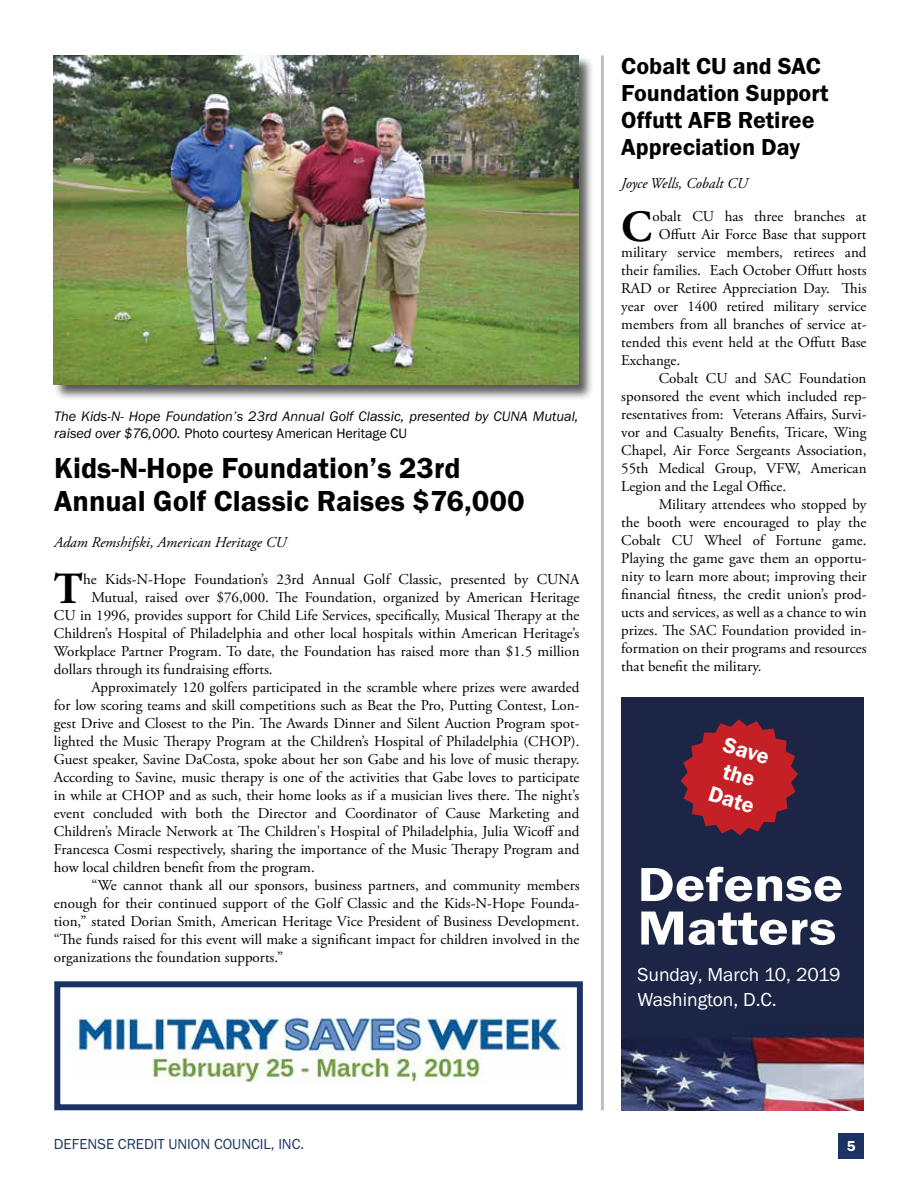
<style>
.page{position:relative;width:918px;height:1188px;background:#fff}
.page>*{position:absolute;margin:0;border:0;box-sizing:border-box;transform-origin:0 0}
.t1{font:600 49.5px/43.5px "Franklin Gothic FS";color:#fff;scale:1.16 1}
.t2{font:700 44.55px "Adobe Garamond Pro";color:#000}
.t3{font:600 30px/33px "Franklin Gothic FS";color:#000}
.t4{font:600 24px/27px "Franklin Gothic FS";color:#000}
.t5{font:600 22.5px/25.5px "Franklin Gothic FS";color:#fff;text-align:center}
.t6{font:19.5px/25.5px "Franklin Gothic FS";letter-spacing:-.005em;color:#fff}
.t7{font:15px "Adobe Garamond Pro";color:#000}
.t8{font:italic 15px "Adobe Garamond Pro";color:#000}
.t9{font:15px "Franklin Gothic FS";color:#1b3265}
.t10{font:600 15px "Franklin Gothic FS";color:#fff}
.t11{font:italic 14.25px/16.5px "Franklin Gothic FS";letter-spacing:-.005em;color:#000}
.s1{font-style:normal}
</style>
<div class="page">
<div style="left:54px;top:981px;width:529px;height:129px;border:6px solid #1b3265"></div>
<div style="left:838px;top:1133px;width:26px;height:26px;background:#1b3265"></div>
<div style="left:53px;top:55px;width:541px;height:345px;background:#000;opacity:.65"></div>
<img style="left:54px;top:56px;width:524px;height:329px">
<hr style="left:601px;top:55px;width:3px;height:1055px;background:#bcbec0">
<img style="left:621px;top:698px;width:243px;height:412px">
<svg style="left:681px;top:719px;width:117px;height:116px;background:#91212f"></svg>
<img style="left:71px;top:1017px;width:494px;height:65px">
<p class="t11" style="left:54px;top:408px;width:526px">The Kids-N- Hope Foundation’s 23rd Annual Golf Classic, presented by CUNA Mutual, raised over $76,000. <span class="s1">Photo courtesy American Heritage CU</span></p>
<h3 class="t3" style="left:54px;top:452px;width:472px">Kids-N-Hope Foundation’s 23rd<br>Annual Golf Classic Raises $76,000</h3>
<p class="t8" style="left:54px;top:533px;width:234px">Adam Remshifski, American Heritage CU</p>
<h2 class="t2" style="left:54px;top:563px;width:30px">T</h2>
<p class="t7" style="left:83px;top:570px;width:498px">he Kids-N-Hope Foundation’s 23rd Annual Golf Classic, presented by CUNA</p>
<p class="t7" style="left:91px;top:588px;width:490px">Mutual, raised over $76,000. The Foundation, organized by American Heritage</p>
<p class="t7" style="left:54px;top:606px;width:527px">CU in 1996, provides support for Child Life Services, specifically, Musical Therapy at the</p>
<p class="t7" style="left:54px;top:624px;width:527px">Children’s Hospital of Philadelphia and other local hospitals within American Heritage’s</p>
<p class="t7" style="left:54px;top:642px;width:527px">Workplace Partner Program. To date, the Foundation has raised more than $1.5 million</p>
<p class="t7" style="left:54px;top:660px;width:220px">dollars through its fundraising efforts.</p>
<p class="t7" style="left:91px;top:678px;width:490px">Approximately 120 golfers participated in the scramble where prizes were awarded</p>
<p class="t7" style="left:54px;top:696px;width:527px">for low scoring teams and skill competitions such as Beat the Pro, Putting Contest, Lon-</p>
<p class="t7" style="left:54px;top:714px;width:527px">gest Drive and Closest to the Pin. The Awards Dinner and Silent Auction Program spot-</p>
<p class="t7" style="left:54px;top:732px;width:527px">lighted the Music Therapy Program at the Children’s Hospital of Philadelphia (CHOP).</p>
<p class="t7" style="left:54px;top:750px;width:527px">Guest speaker, Savine DaCosta, spoke about her son Gabe and his love of music therapy.</p>
<p class="t7" style="left:54px;top:768px;width:527px">According to Savine, music therapy is one of the activities that Gabe loves to participate</p>
<p class="t7" style="left:54px;top:786px;width:527px">in while at CHOP and as such, their home looks as if a musician lives there. The night’s</p>
<p class="t7" style="left:54px;top:804px;width:527px">event concluded with both the Director and Coordinator of Cause Marketing and</p>
<p class="t7" style="left:54px;top:822px;width:527px">Children’s Miracle Network at The Children's Hospital of Philadelphia, Julia Wicoff and</p>
<p class="t7" style="left:54px;top:840px;width:527px">Francesca Cosmi respectively, sharing the importance of the Music Therapy Program and</p>
<p class="t7" style="left:54px;top:858px;width:262px">how local children benefit from the program.</p>
<p class="t7" style="left:91px;top:876px;width:490px">“We cannot thank all our sponsors, business partners, and community members</p>
<p class="t7" style="left:54px;top:894px;width:527px">enough for their continued support of the Golf Classic and the Kids-N-Hope Founda-</p>
<p class="t7" style="left:54px;top:912px;width:527px">tion,” stated Dorian Smith, American Heritage Vice President of Business Development.</p>
<p class="t7" style="left:54px;top:930px;width:527px">“The funds raised for this event will make a significant impact for children involved in the</p>
<p class="t7" style="left:54px;top:948px;width:231px">organizations the foundation supports.”</p>
<h3 class="t4" style="left:621px;top:53px;width:209px">Cobalt CU and SAC<br>Foundation Support<br>Offutt AFB Retiree<br>Appreciation Day</h3>
<p class="t8" style="left:621px;top:174px;width:128px">Joyce Wells, Cobalt CU</p>
<h2 class="t2" style="left:621px;top:201px;width:32px">C</h2>
<p class="t7" style="left:652px;top:207px;width:216px">obalt CU has three branches at</p>
<p class="t7" style="left:659px;top:225px;width:209px">Offutt Air Force Base that support</p>
<p class="t7" style="left:621px;top:243px;width:247px">military service members, retirees and</p>
<p class="t7" style="left:621px;top:261px;width:247px">their families. Each October Offutt hosts</p>
<p class="t7" style="left:621px;top:279px;width:247px">RAD or Retiree Appreciation Day. This</p>
<p class="t7" style="left:621px;top:297px;width:247px">year over 1400 retired military service</p>
<p class="t7" style="left:621px;top:315px;width:247px">members from all branches of service at-</p>
<p class="t7" style="left:621px;top:333px;width:247px">tended this event held at the Offutt Base</p>
<p class="t7" style="left:621px;top:351px;width:61px">Exchange.</p>
<p class="t7" style="left:659px;top:369px;width:209px">Cobalt CU and SAC Foundation</p>
<p class="t7" style="left:621px;top:387px;width:247px">sponsored the event which included rep-</p>
<p class="t7" style="left:621px;top:405px;width:247px">resentatives from: Veterans Affairs, Survi-</p>
<p class="t7" style="left:621px;top:423px;width:247px">vor and Casualty Benefits, Tricare, Wing</p>
<p class="t7" style="left:621px;top:441px;width:247px">Chapel, Air Force Sergeants Association,</p>
<p class="t7" style="left:621px;top:459px;width:247px">55th Medical Group, VFW, American</p>
<p class="t7" style="left:621px;top:477px;width:166px">Legion and the Legal Office.</p>
<p class="t7" style="left:659px;top:495px;width:209px">Military attendees who stopped by</p>
<p class="t7" style="left:621px;top:513px;width:247px">the booth were encouraged to play the</p>
<p class="t7" style="left:621px;top:531px;width:247px">Cobalt CU Wheel of Fortune game.</p>
<p class="t7" style="left:621px;top:549px;width:247px">Playing the game gave them an opportu-</p>
<p class="t7" style="left:621px;top:567px;width:247px">nity to learn more about; improving their</p>
<p class="t7" style="left:621px;top:585px;width:247px">financial fitness, the credit union’s prod-</p>
<p class="t7" style="left:621px;top:603px;width:247px">ucts and services, as well as a chance to win</p>
<p class="t7" style="left:621px;top:621px;width:247px">prizes. The SAC Foundation provided in-</p>
<p class="t7" style="left:621px;top:639px;width:247px">formation on their programs and resources</p>
<p class="t7" style="left:621px;top:657px;width:142px">that benefit the military.</p>
<h3 class="t5" style="left:728px;top:732px;width:48px;rotate:17deg">Save the<br>Date</h3>
<h1 class="t1" style="left:637px;top:863px;width:179px">Defense<br>Matters</h1>
<h3 class="t6" style="left:637px;top:962px;width:205px">Sunday, March 10, 2019<br>Washington, D.C.</h3>
<p class="t9" style="left:54px;top:1135px;width:252px">DEFENSE CREDIT UNION COUNCIL, INC.</p>
<p class="t10" style="left:847px;top:1137px;width:10px">5</p>
</div>
